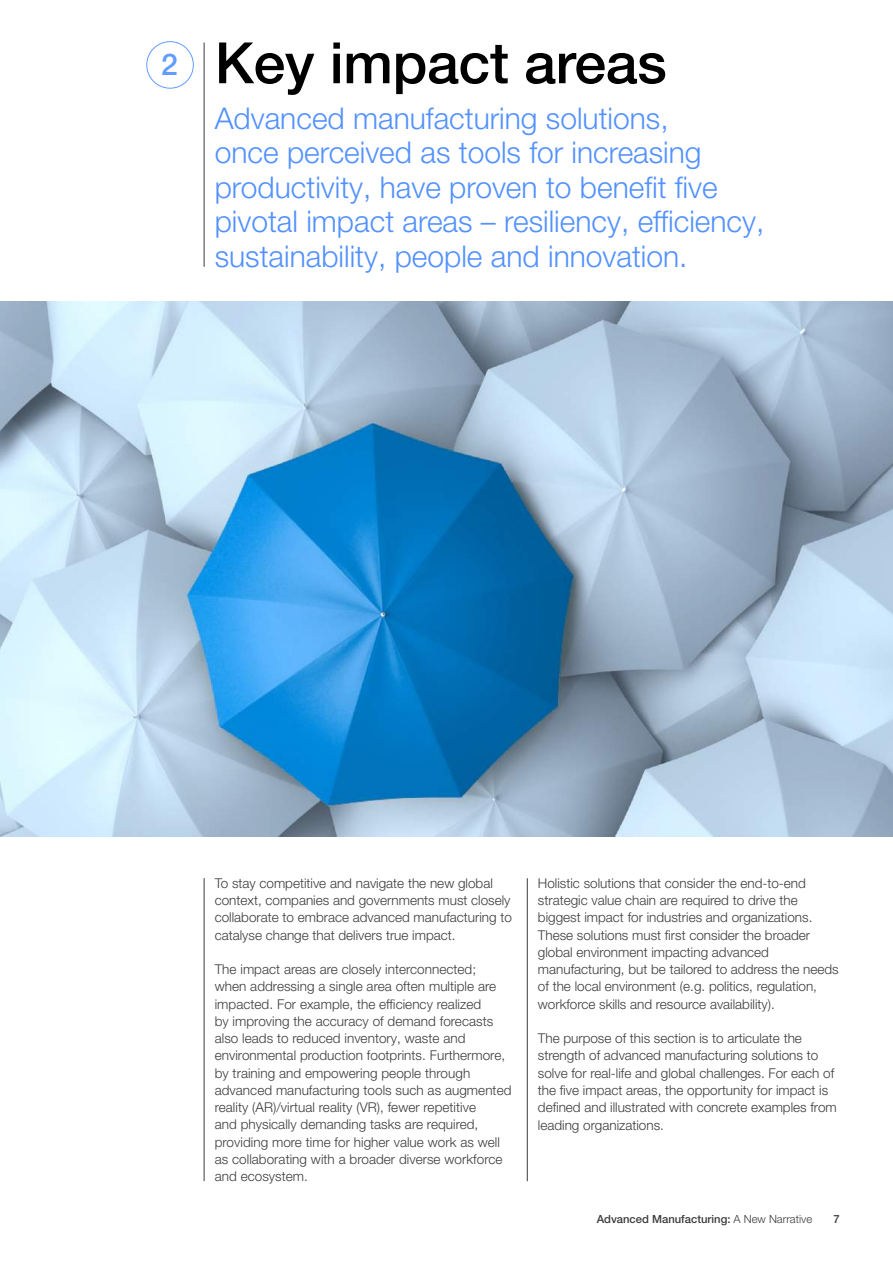
<style>
.page{position:relative;width:893px;height:1263px;background:#fff}
.page>*{position:absolute;margin:0;border:0;box-sizing:border-box;transform-origin:0 0}
.t1{font:500 57px "Helvetica Neue LT Pro";letter-spacing:-.005em;color:#000}
.t2{font:300 30px/34.5px "Helvetica Neue LT Pro";color:#5291ff}
.t3{font:300 13.5px/17.2px "Helvetica Neue LT Pro";color:#3c3c3b}
.t4{font:500 11.25px "Helvetica Neue LT Pro";color:#3c3c3b}
.s1{font-size:30px;color:#639cff}
.s2{font-weight:300}
</style>
<div class="page">
<hr style="left:204px;top:42px;width:1px;height:225px;background:#3c3c3b">
<div style="left:147px;top:41px;width:47px;height:47px;border:1px solid #639cff;border-radius:50%"></div>
<hr style="left:527px;top:878px;width:1px;height:303px;background:#3c3c3b">
<hr style="left:204px;top:878px;width:1px;height:303px;background:#3c3c3b">
<img style="left:0;top:301px;width:893px;height:535px">
<h1 class="t1" style="left:161px;top:29px;width:507px"><span class="s1">2</span> Key impact areas</h1>
<h2 class="t2" style="left:215px;top:100px;width:551px">Advanced manufacturing solutions,<br>once perceived as tools for increasing productivity, have proven to benefit five pivotal impact areas – resiliency, efficiency, sustainability, people and innovation.</h2>
<p class="t3" style="left:215px;top:874px;width:299px">To stay competitive and navigate the new global context, companies and governments must closely collaborate to embrace advanced manufacturing to catalyse change that delivers true impact.</p>
<p class="t3" style="left:215px;top:960px;width:298px">The impact areas are closely interconnected;<br>when addressing a single area often multiple are impacted. For example, the efficiency realized<br>by improving the accuracy of demand forecasts also leads to reduced inventory, waste and environmental production footprints. Furthermore, by training and empowering people through advanced manufacturing tools such as augmented reality (AR)/virtual reality (VR), fewer repetitive<br>and physically demanding tasks are required, providing more time for higher value work as well as collaborating with a broader diverse workforce and ecosystem.</p>
<p class="t3" style="left:538px;top:874px;width:302px">Holistic solutions that consider the end-to-end strategic value chain are required to drive the biggest impact for industries and organizations.<br>These solutions must first consider the broader global environment impacting advanced manufacturing, but be tailored to address the needs of the local environment (e.g. politics, regulation, workforce skills and resource availability).</p>
<p class="t3" style="left:538px;top:1029px;width:300px">The purpose of this section is to articulate the strength of advanced manufacturing solutions to solve for real-life and global challenges. For each of the five impact areas, the opportunity for impact is defined and illustrated with concrete examples from leading organizations.</p>
<p class="t4" style="left:597px;top:1212px;width:217px">Advanced Manufacturing: <span class="s2">A New Narrative</span></p>
<p class="t4" style="left:834px;top:1212px;width:8px">7</p>
</div>
